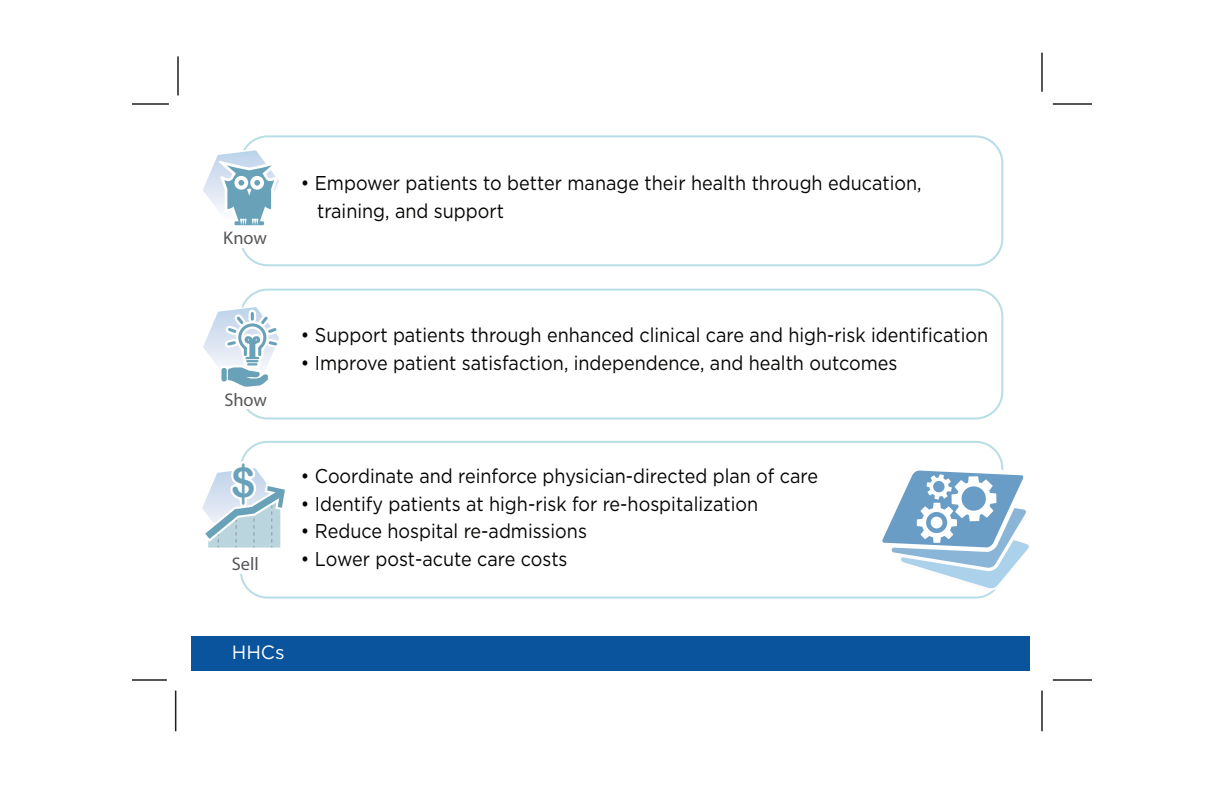
<style>
.page{position:relative;width:1224px;height:792px;background:#fff}
.page>*{position:absolute;margin:0;border:0;box-sizing:border-box;transform-origin:0 0}
.t1{font:41.4px "Arial Rounded MT Bold";color:#69a2b8}
.t2{font:20px/27.6px "Gotham";color:#050504;scale:.9 1}
.t3{font:19.2px "Gotham";color:#fff}
.t4{font:18.4px "Myriad Pro";color:#565559}
</style>
<div class="page">
<svg style="left:191px;top:135px;width:839px;height:536px"></svg>
<hr style="left:1041px;top:53px;width:2px;height:39px;background:#211e1e">
<hr style="left:1053px;top:103px;width:39px;height:2px;background:#211e1e">
<hr style="left:132px;top:103px;width:37px;height:2px;background:#211e1e">
<hr style="left:177px;top:56px;width:2px;height:39px;background:#211e1e">
<hr style="left:1053px;top:679px;width:39px;height:2px;background:#211e1e">
<hr style="left:1041px;top:691px;width:2px;height:40px;background:#211e1e">
<hr style="left:132px;top:679px;width:35px;height:2px;background:#211e1e">
<hr style="left:175px;top:691px;width:1px;height:40px;background:#211e1e">
<p class="t4" style="left:223px;top:227px;width:45px">Know</p>
<p class="t2" style="left:317px;top:169px;width:673px;text-indent:-16px">• Empower patients to better manage their health through education, training, and support</p>
<p class="t4" style="left:224px;top:388px;width:44px">Show</p>
<h1 class="t1" style="left:231px;top:458px;width:26px">$</h1>
<p class="t4" style="left:232px;top:552px;width:29px">Sell</p>
<p class="t2" style="left:301px;top:321px;width:765px">• Support patients through enhanced clinical care and high-risk identification</p>
<p class="t2" style="left:301px;top:348px;width:664px">• Improve patient satisfaction, independence, and health outcomes</p>
<p class="t2" style="left:301px;top:462px;width:576px">• Coordinate and reinforce physician-directed plan of care</p>
<p class="t2" style="left:301px;top:489px;width:510px">• Identify patients at high-risk for re-hospitalization</p>
<p class="t2" style="left:301px;top:517px;width:319px">• Reduce hospital re-admissions</p>
<p class="t2" style="left:301px;top:544px;width:298px">• Lower post-acute care costs</p>
<p class="t3" style="left:232px;top:640px;width:54px">HHCs</p>
</div>
